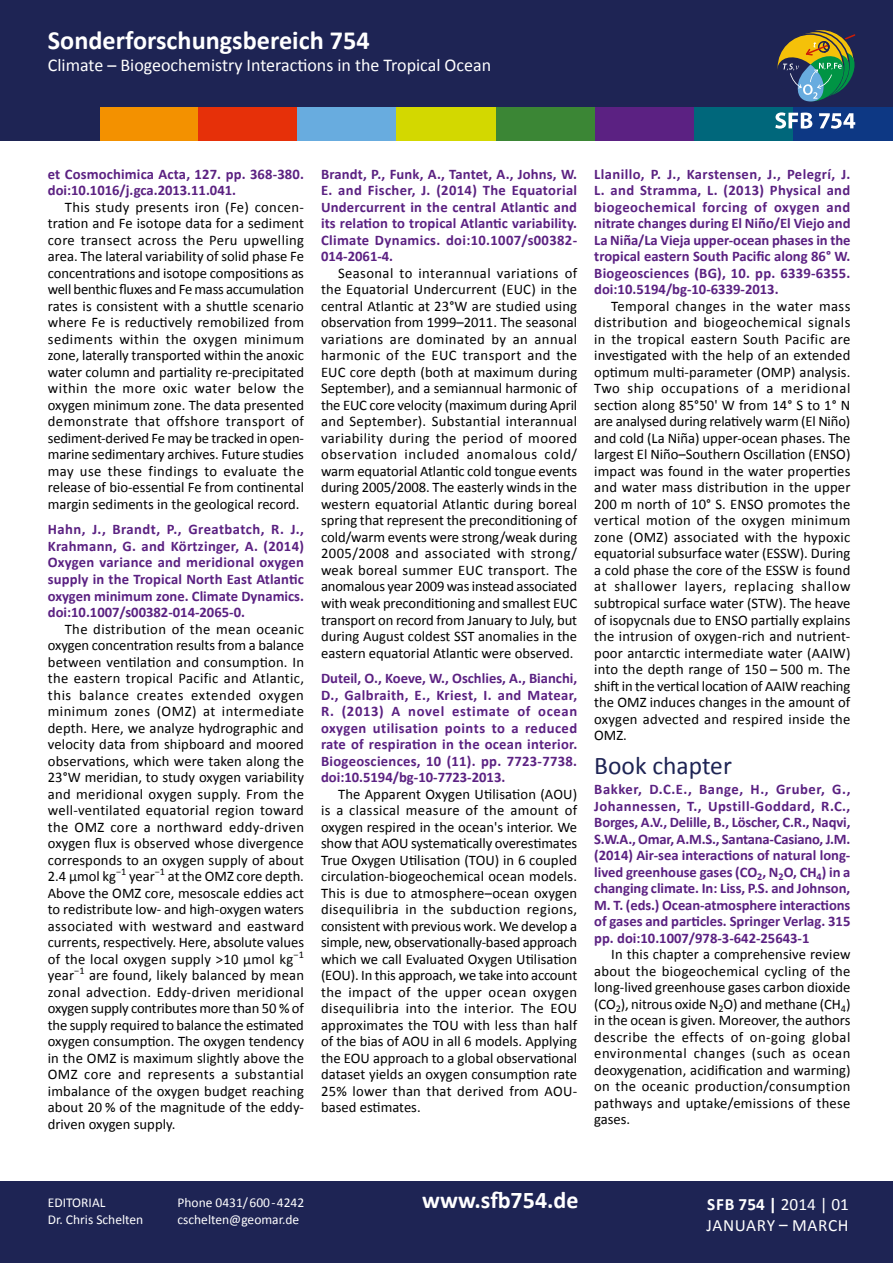
<style>
.page{position:relative;width:893px;height:1263px;background:#fff}
.page>*{position:absolute;margin:0;border:0;box-sizing:border-box;transform-origin:0 0}
.t1{font:700 26.25px "Calibri";color:#fff}
.Headline{font:25.5px "Calibri";color:#1e2454}
.Headline-2{font:700 24px "Calibri";color:#fff}
.t2{font:18px "Calibri";color:#fff}
.t3{font:700 17.25px "Calibri";letter-spacing:.02em;color:#fff}
.t4{font:17.25px "Calibri";letter-spacing:.04em;color:#fff}
.fließtext{font:14.7px/16.5px "Calibri";color:#000;text-align:justify}
.lila_fett{font:700 14.7px/16.5px "Calibri";color:#5b2182;text-align:justify}
.personen{font:13.5px "Calibri";color:#fff}
.s1{font-weight:400}
</style>
<div class="page">
<div style="left:0;top:0;width:893px;height:109px;background:#1e2454"></div>
<div style="left:99px;top:107px;width:99px;height:33px;background:#f39100"></div>
<div style="left:0;top:107px;width:99px;height:33px;background:#1e2454"></div>
<div style="left:198px;top:107px;width:100px;height:33px;background:#e63009"></div>
<div style="left:298px;top:107px;width:99px;height:33px;background:#68acdf"></div>
<div style="left:397px;top:107px;width:99px;height:33px;background:#d3d800"></div>
<div style="left:496px;top:107px;width:99px;height:33px;background:#3b8635"></div>
<div style="left:595px;top:107px;width:99px;height:33px;background:#5b2182"></div>
<div style="left:694px;top:107px;width:100px;height:33px;background:#00677b"></div>
<div style="left:794px;top:107px;width:99px;height:33px;background:#0d3884"></div>
<svg style="left:777px;top:34px;width:79px;height:68px"></svg>
<svg style="left:775px;top:112px;width:37px;height:17px"></svg>
<svg style="left:819px;top:113px;width:36px;height:16px"></svg>
<div style="left:0;top:1181px;width:893px;height:82px;background:#1e2454"></div>
<p class="t1" style="left:48px;top:24px;width:323px">Sonderforschungsbereich 754</p>
<p class="t2" style="left:48px;top:54px;width:445px">Climate – Biogeochemistry Interactions in the Tropical Ocean</p>
<p class="lila_fett" style="left:48px;top:166px;width:258px">et Cosmochimica Acta, 127. pp. 368-380. doi:10.1016/j.gca.2013.11.041.</p>
<p class="fließtext" style="left:48px;top:199px;width:258px;text-indent:17px">This study presents iron (Fe) concen&shy;tration and Fe isotope data for a sediment core transect across the Peru upwelling area. The lateral variability of solid phase Fe concentrations and isotope compositions as well benthic fluxes and Fe mass accumulation rates is consistent with a shuttle scenario where Fe is reductively remobilized from sediments within the oxygen minimum zone, laterally transported within the anoxic water column and partiality re-precipitated within the more oxic water below the oxygen minimum zone. The data presented demonstrate that offshore transport of sediment-derived Fe may be tracked in open&shy;marine sedimentary archives. Future studies may use these findings to evaluate the release of bio-essential Fe from continental margin sediments in the geological record.</p>
<p class="lila_fett" style="left:48px;top:521px;width:258px">Hahn, J., Brandt, P., Greatbatch, R. J., Krahmann, G. and Körtzinger, A. (2014)<br>Oxygen variance and meridional oxygen supply in the Tropical North East Atlantic oxygen minimum zone. Climate Dynamics. doi:10.1007/s00382-014-2065-0.</p>
<p class="fließtext" style="left:48px;top:620px;width:258px;text-indent:17px">The distribution of the mean oceanic oxygen concentration results from a balance between ventilation and consumption. In the eastern tropical Pacific and Atlantic, this balance creates extended oxygen minimum zones (OMZ) at intermediate depth. Here, we analyze hydrographic and velocity data from shipboard and moored observations, which were taken along the 23°W meridian, to study oxygen variability and meridional oxygen supply. From the well-ventilated equatorial region toward the OMZ core a northward eddy-driven oxygen flux is observed whose divergence corresponds to an oxygen supply of about 2.4 μmol kg<sup>−1</sup> year<sup>−1</sup> at the OMZ core depth.<br>Above the OMZ core, mesoscale eddies act to redistribute low- and high-oxygen waters associated with westward and eastward currents, respectively. Here, absolute values of the local oxygen supply &gt;10 μmol kg<sup>−1 </sup>year<sup>−1</sup> are found, likely balanced by mean zonal advection. Eddy-driven meridional oxygen supply contributes more than 50 % of the supply required to balance the estimated oxygen consumption. The oxygen tendency in the OMZ is maximum slightly above the OMZ core and represents a substantial imbalance of the oxygen budget reaching about 20 % of the magnitude of the eddy&shy;driven oxygen supply.</p>
<p class="lila_fett" style="left:321px;top:166px;width:258px">Brandt, P., Funk, A., Tantet, A., Johns, W.<br>E. and Fischer, J. (2014) The Equatorial Undercurrent in the central Atlantic and its relation to tropical Atlantic variability.<br>Climate Dynamics. doi:10.1007/s00382- 014-2061-4.</p>
<p class="fließtext" style="left:321px;top:265px;width:258px;text-indent:17px">Seasonal to interannual variations of the Equatorial Undercurrent (EUC) in the central Atlantic at 23°W are studied using observation from 1999–2011. The seasonal variations are dominated by an annual harmonic of the EUC transport and the EUC core depth (both at maximum during September), and a semiannual harmonic of the EUC core velocity (maximum during April and September). Substantial interannual variability during the period of moored observation included anomalous cold/ warm equatorial Atlantic cold tongue events during 2005/2008. The easterly winds in the western equatorial Atlantic during boreal spring that represent the preconditioning of cold/warm events were strong/weak during 2005/2008 and associated with strong/ weak boreal summer EUC transport. The anomalous year 2009 was instead associated with weak preconditioning and smallest EUC transport on record from January to July, but during August coldest SST anomalies in the eastern equatorial Atlantic were observed.</p>
<p class="lila_fett" style="left:321px;top:670px;width:258px">Duteil, O., Koeve, W., Oschlies, A., Bianchi, D., Galbraith, E., Kriest, I. and Matear, R. (2013) A novel estimate of ocean oxygen utilisation points to a reduced rate of respiration in the ocean interior.<br>Biogeosciences, 10 (11). pp. 7723-7738. doi:10.5194/bg-10-7723-2013.</p>
<p class="fließtext" style="left:321px;top:785px;width:258px;text-indent:17px">The Apparent Oxygen Utilisation (AOU) is a classical measure of the amount of oxygen respired in the ocean's interior. We show that AOU systematically overestimates True Oxygen Utilisation (TOU) in 6 coupled circulation-biogeochemical ocean models.<br>This is due to atmosphere–ocean oxygen disequilibria in the subduction regions, consistent with previous work. We develop a simple, new, observationally-based approach which we call Evaluated Oxygen Utilisation (EOU). In this approach, we take into account the impact of the upper ocean oxygen disequilibria into the interior. The EOU approximates the TOU with less than half of the bias of AOU in all 6 models. Applying the EOU approach to a global observational dataset yields an oxygen consumption rate 25% lower than that derived from AOU&shy;based estimates.</p>
<p class="lila_fett" style="left:594px;top:166px;width:258px">Llanillo, P. J., Karstensen, J., Pelegrí, J.<br>L. and Stramma, L. (2013) Physical and biogeochemical forcing of oxygen and nitrate changes during El Niño/El Viejo and La Niña/La Vieja upper-ocean phases in the tropical eastern South Pacific along 86° W.<br>Biogeosciences (BG), 10. pp. 6339-6355. doi:10.5194/bg-10-6339-2013.</p>
<p class="fließtext" style="left:594px;top:298px;width:258px;text-indent:17px">Temporal changes in the water mass distribution and biogeochemical signals in the tropical eastern South Pacific are investigated with the help of an extended optimum multi-parameter (OMP) analysis.<br>Two ship occupations of a meridional section along 85°50' W from 14° S to 1° N are analysed during relatively warm (El Niño) and cold (La Niña) upper-ocean phases. The largest El Niño–Southern Oscillation (ENSO) impact was found in the water properties and water mass distribution in the upper 200 m north of 10° S. ENSO promotes the vertical motion of the oxygen minimum zone (OMZ) associated with the hypoxic equatorial subsurface water (ESSW). During a cold phase the core of the ESSW is found at shallower layers, replacing shallow subtropical surface water (STW). The heave of isopycnals due to ENSO partially explains the intrusion of oxygen-rich and nutrient&shy;poor antarctic intermediate water (AAIW) into the depth range of 150 – 500 m. The shift in the vertical location of AAIW reaching the OMZ induces changes in the amount of oxygen advected and respired inside the OMZ.</p>
<p class="Headline" style="left:594px;top:749px;width:139px">Book chapter</p>
<p class="lila_fett" style="left:594px;top:781px;width:258px">Bakker, D.C.E., Bange, H., Gruber, G., Johannessen, T., Upstill-Goddard, R.C., Borges, A.V., Delille, B., Löscher, C.R., Naqvi, S.W.A., Omar, A.M.S., Santana-Casiano, J.M. (2014) Air-sea interactions of natural long&shy;lived greenhouse gases (CO<sub>2</sub>, N<sub>2</sub>O, CH<sub>4</sub>) in a changing climate. In: Liss, P.S. and Johnson, M. T. (eds.) Ocean-atmosphere interactions of gases and particles. Springer Verlag. 315 pp. doi:10.1007/978-3-642-25643-1</p>
<p class="fließtext" style="left:594px;top:946px;width:258px;text-indent:17px">In this chapter a comprehensive review about the biogeochemical cycling of the long-lived greenhouse gases carbon dioxide (CO<sub>2</sub>), nitrous oxide N<sub>2</sub>O) and methane (CH<sub>4</sub>) in the ocean is given. Moreover, the authors describe the effects of on-going global environmental changes (such as ocean deoxygenation, acidification and warming) on the oceanic production/consumption pathways and uptake/emissions of these gases.</p>
<p class="personen" style="left:48px;top:1194px;width:59px">EDITORIAL</p>
<p class="personen" style="left:48px;top:1211px;width:97px">Dr. Chris Schelten</p>
<p class="personen" style="left:178px;top:1194px;width:128px">Phone 0431/600-4242</p>
<p class="personen" style="left:178px;top:1211px;width:123px">cschelten@geomar.de</p>
<p class="Headline-2" style="left:422px;top:1184px;width:158px">www.sfb754.de</p>
<p class="t3" style="left:707px;top:1193px;width:143px">SFB 754 | <span class="s1">2014 | 01</span></p>
<p class="t4" style="left:706px;top:1214px;width:144px">JANUARY – MARCH</p>
</div>
